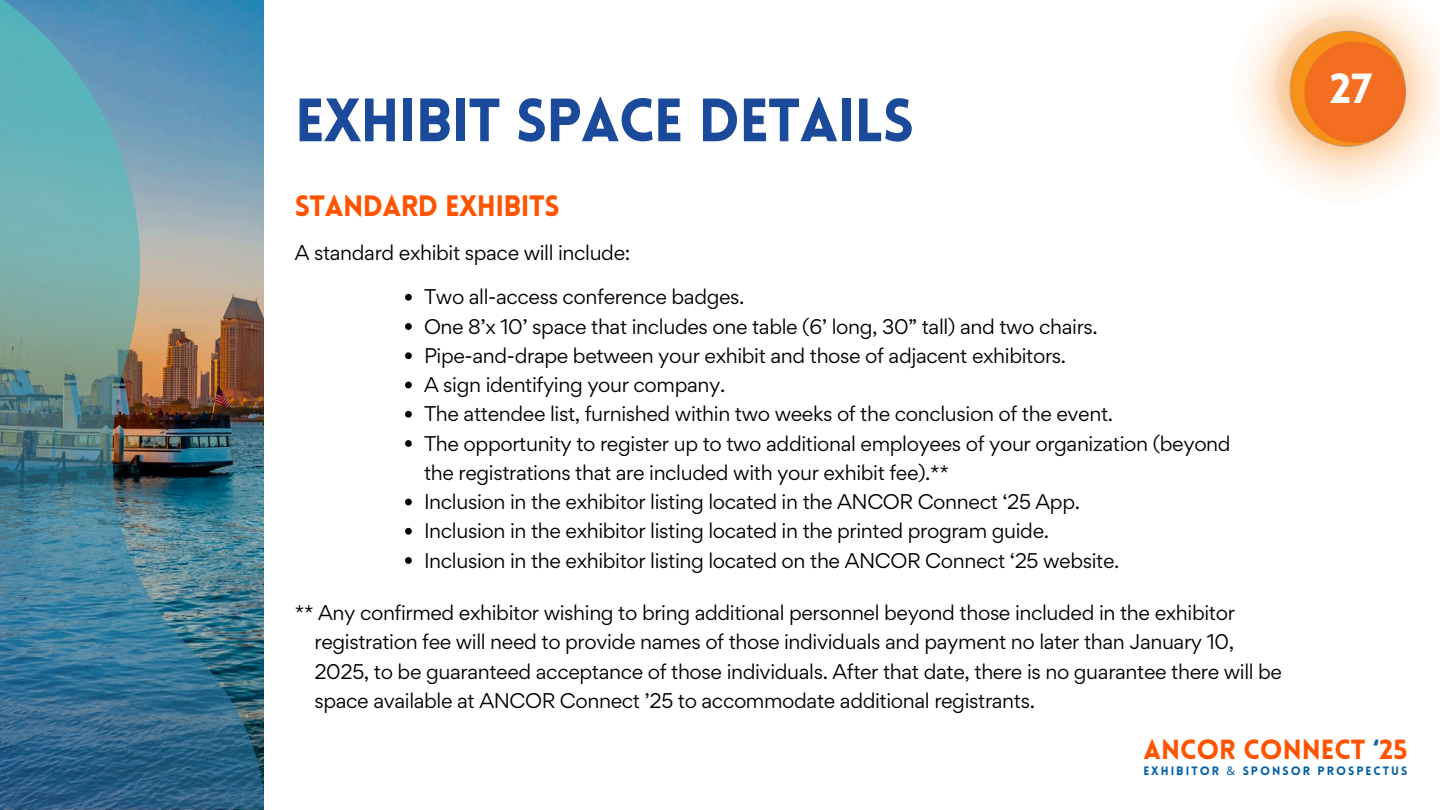
<style>
.page{position:relative;width:1440px;height:810px;background:#fff}
.page>*{position:absolute;margin:0;border:0;box-sizing:border-box;transform-origin:0 0}
.t1{font:900 59.8px "Lovelo";letter-spacing:-.02em;color:#1b4a9b}
.t2{font:900 41.2px "Lovelo";color:#fff}
.t3{font:900 28.9px "Lovelo";letter-spacing:-.02em;color:#ff5300}
.t4{font:900 27.1px "Lovelo";color:#ff5300}
.t5{font:19px/29.2px "Gordita";letter-spacing:-.02em;color:#000}
.t6{font:900 11.9px "Lovelo";letter-spacing:.17em;color:#0061a9}
.s1{color:#0061a9}
.s2{font-family:"Noto Sans";font-weight:400}
</style>
<div class="page">
<img style="left:0;top:0;width:264px;height:810px">
<img style="left:1276px;top:16px;width:137px;height:137px">
<img style="left:1285px;top:19px;width:132px;height:137px">
<svg style="left:405px;top:294px;width:7px;height:7px"></svg>
<svg style="left:405px;top:323px;width:7px;height:7px"></svg>
<svg style="left:405px;top:352px;width:7px;height:7px"></svg>
<svg style="left:405px;top:382px;width:7px;height:6px"></svg>
<svg style="left:405px;top:411px;width:7px;height:7px"></svg>
<svg style="left:405px;top:440px;width:7px;height:7px"></svg>
<svg style="left:405px;top:499px;width:7px;height:6px"></svg>
<svg style="left:405px;top:528px;width:7px;height:7px"></svg>
<svg style="left:405px;top:557px;width:7px;height:7px"></svg>
<h2 class="t1" style="left:295px;top:96px;width:621px">EXHIBIT SPACE DETAILS</h2>
<h1 class="t3" style="left:295px;top:194px;width:266px">STANDARD EXHIBITS</h1>
<h3 class="t5" style="left:295px;top:238px;width:337px">A standard exhibit space will include:</h3>
<p class="t5" style="left:424px;top:282px;width:322px">Two all-access conference badges.</p>
<p class="t5" style="left:424px;top:311px;width:675px">One 8’x 10’ space that includes one table (6’ long, 30” tall) and two chairs.</p>
<p class="t5" style="left:424px;top:341px;width:644px">Pipe-and-drape between your exhibit and those of adjacent exhibitors.</p>
<p class="t5" style="left:424px;top:370px;width:303px">A sign identifying your company.</p>
<p class="t5" style="left:424px;top:399px;width:691px">The attendee list, furnished within two weeks of the conclusion of the event.</p>
<p class="t5" style="left:424px;top:428px;width:808px">The opportunity to register up to two additional employees of your organization (beyond the registrations that are included with your exhibit fee).**</p>
<p class="t5" style="left:424px;top:487px;width:658px">Inclusion in the exhibitor listing located in the ANCOR Connect ‘25 App.</p>
<p class="t5" style="left:424px;top:516px;width:627px">Inclusion in the exhibitor listing located in the printed program guide.</p>
<p class="t5" style="left:424px;top:545px;width:697px">Inclusion in the exhibitor listing located on the ANCOR Connect ‘25 website.</p>
<p class="t5" style="left:314px;top:598px;width:969px;text-indent:-20px">** Any confirmed exhibitor wishing to bring additional personnel beyond those included in the exhibitor registration fee will need to provide names of those individuals and payment no later than January 10, 2025, to be guaranteed acceptance of those individuals. After that date, there is no guarantee there will be space available at ANCOR Connect ’25 to accommodate additional registrants.</p>
<p class="t2" style="left:1330px;top:72px;width:43px">27</p>
<p class="t4" style="left:1143px;top:738px;width:266px">ANCOR CONNECT <span class="s1">‘</span>25</p>
<p class="t6" style="left:1143px;top:766px;width:266px">EXHIBITOR <span class="s2">&amp;</span> SPONSOR PROSPECTUS</p>
</div>
